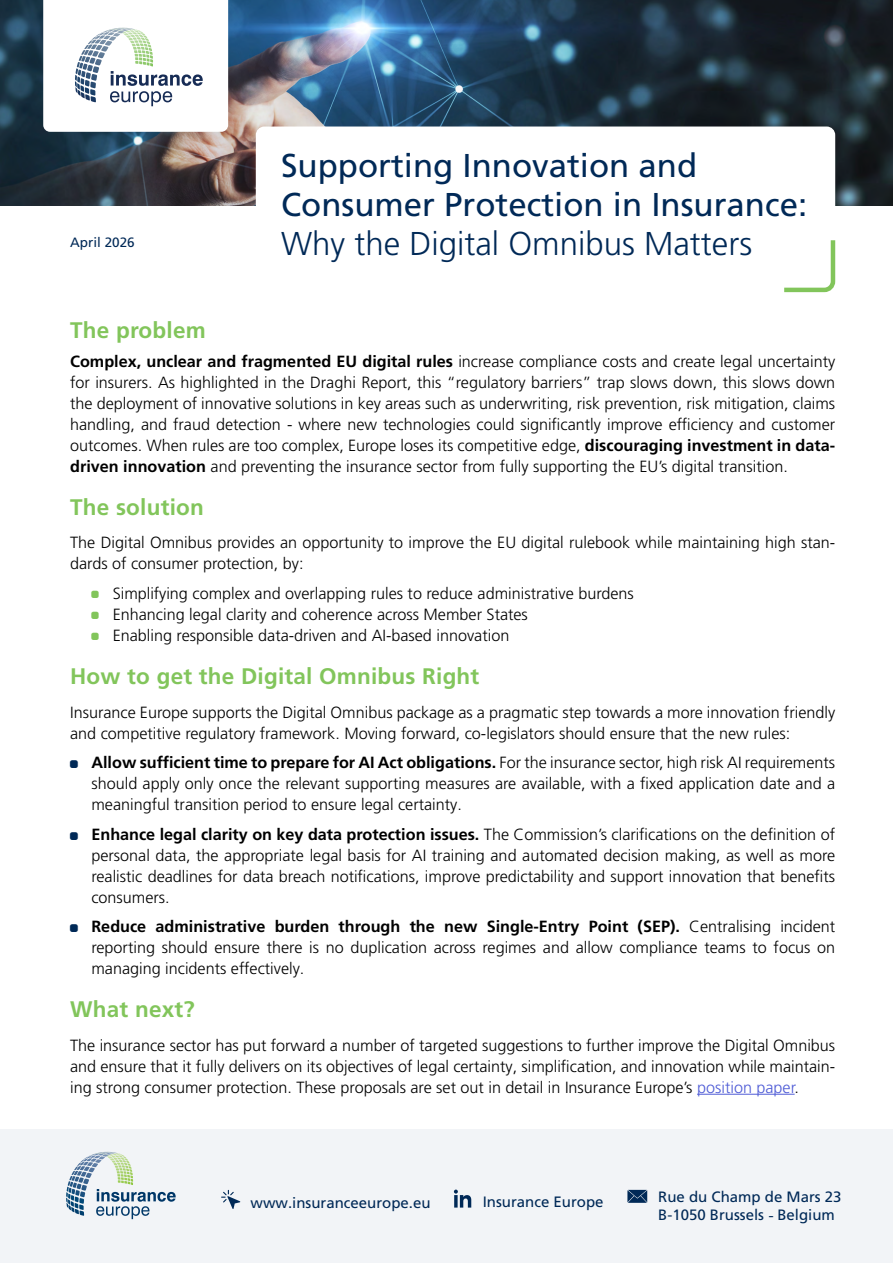
<style>
.page{position:relative;width:893px;height:1263px;background:#fff}
.page>*{position:absolute;margin:0;border:0;box-sizing:border-box;transform-origin:0 0}
.t1{font:33px/39px "Frutiger LT Pro";color:#002957}
.t2{font:300 33px "Frutiger LT Pro";color:#002957}
.t3{font:700 22.5px "Frutiger LT Pro";letter-spacing:.01em;color:#82c55b}
.t4{font:300 16.2px/21px "Frutiger LT Pro";color:#000;text-align:justify}
.t5{font:15px/18px "Frutiger LT Pro";color:#002957}
.t6{font:13.5px "Frutiger LT Pro";color:#002957}
.s1{font-weight:700}
.s2{color:#82c55b}
.s3{color:#002957}
.s4{color:#4f5cd6}
.s5{font-weight:300;font-size:16.2px}
</style>
<div class="page">
<img style="left:0;top:0;width:893px;height:206px">
<div style="left:256px;top:127px;width:579px;height:164px;background:#fff;border-radius:9px"></div>
<svg style="left:784px;top:240px;width:52px;height:53px"></svg>
<svg style="left:43px;top:0;width:185px;height:132px"></svg>
<hr style="left:697px;top:1094px;width:98px;height:1px;background:#4f5cd6">
<div style="left:0;top:1129px;width:893px;height:134px;background:#f2f4f7"></div>
<svg style="left:221px;top:1190px;width:19px;height:19px"></svg>
<svg style="left:454px;top:1190px;width:17px;height:17px"></svg>
<svg style="left:66px;top:1152px;width:110px;height:67px"></svg>
<svg style="left:627px;top:1190px;width:20px;height:13px"></svg>
<p class="t6" style="left:70px;top:234px;width:66px">April 2026</p>
<h1 class="t1" style="left:281px;top:146px;width:528px">Supporting Innovation and<br>Consumer Protection in Insurance:</h1>
<h1 class="t2" style="left:281px;top:225px;width:473px">Why the Digital Omnibus Matters</h1>
<h2 class="t3" style="left:70px;top:317px;width:137px">The problem</h2>
<p class="t4" style="left:70px;top:351px;width:767px"><span class="s1">Complex, unclear and fragmented EU digital rules</span> increase compliance costs and create legal uncertainty for insurers. As highlighted in the Draghi Report, this “regulatory barriers” trap slows down, this slows down the deployment of innovative solutions in key areas such as underwriting, risk prevention, risk mitigation, claims handling, and fraud detection - where new technologies could significantly improve efficiency and customer outcomes. When rules are too complex, Europe loses its competitive edge, <span class="s1">discouraging investment in data&shy;driven innovation</span> and preventing the insurance sector from fully supporting the EU’s digital transition.</p>
<h2 class="t3" style="left:70px;top:494px;width:135px">The solution</h2>
<p class="t4" style="left:70px;top:532px;width:767px">The Digital Omnibus provides an opportunity to improve the EU digital rulebook while maintaining high stan&shy;dards of consumer protection, by:</p>
<p class="t4" style="left:91px;top:583px;width:544px"><span class="s2">•</span> Simplifying complex and overlapping rules to reduce administrative burdens</p>
<p class="t4" style="left:91px;top:604px;width:438px"><span class="s2">•</span> Enhancing legal clarity and coherence across Member States</p>
<p class="t4" style="left:91px;top:625px;width:419px"><span class="s2">•</span> Enabling responsible data‑driven and AI‑based innovation</p>
<h2 class="t3" style="left:70px;top:663px;width:411px">How to get the Digital Omnibus Right</h2>
<p class="t4" style="left:70px;top:701px;width:767px">Insurance Europe supports the Digital Omnibus package as a pragmatic step towards a more innovation friendly and competitive regulatory framework. Moving forward, co-legislators should ensure that the new rules:</p>
<p class="t4" style="left:91px;top:752px;width:745px;text-indent:-21px"><span class="s3">•</span> <span class="s1">Allow sufficient time to prepare for AI Act obligations.</span> For the insurance sector, high risk AI requirements should apply only once the relevant supporting measures are available, with a fixed application date and a meaningful transition period to ensure legal certainty.</p>
<p class="t4" style="left:91px;top:823px;width:745px;text-indent:-21px"><span class="s3">•</span> <span class="s1">Enhance legal clarity on key data protection issues.</span> The Commission’s clarifications on the definition of personal data, the appropriate legal basis for AI training and automated decision making, as well as more realistic deadlines for data breach notifications, improve predictability and support innovation that benefits consumers.</p>
<p class="t4" style="left:91px;top:916px;width:745px;text-indent:-21px"><span class="s3">•</span> <span class="s1">Reduce administrative burden through the new Single-Entry Point (SEP).</span> Centralising incident reporting should ensure there is no duplication across regimes and allow compliance teams to focus on managing incidents effectively.</p>
<h2 class="t3" style="left:70px;top:996px;width:126px">What next?</h2>
<p class="t4" style="left:70px;top:1034px;width:767px">The insurance sector has put forward a number of targeted suggestions to further improve the Digital Omnibus and ensure that it fully delivers on its objectives of legal certainty, simplification, and innovation while maintain&shy;ing strong consumer protection. These proposals are set out in detail in Insurance Europe’s <span class="s4">position paper</span>.</p>
<p class="t5" style="left:251px;top:1193px;width:182px">www.insuranceeurope.eu</p>
<p class="t5" style="left:483px;top:1193px;width:122px">Insurance Europe</p>
<p class="t5" style="left:658px;top:1188px;width:185px">Rue du Champ de Mars 23<br>B-1050 Brussels <span class="s5">-</span> Belgium</p>
</div>
